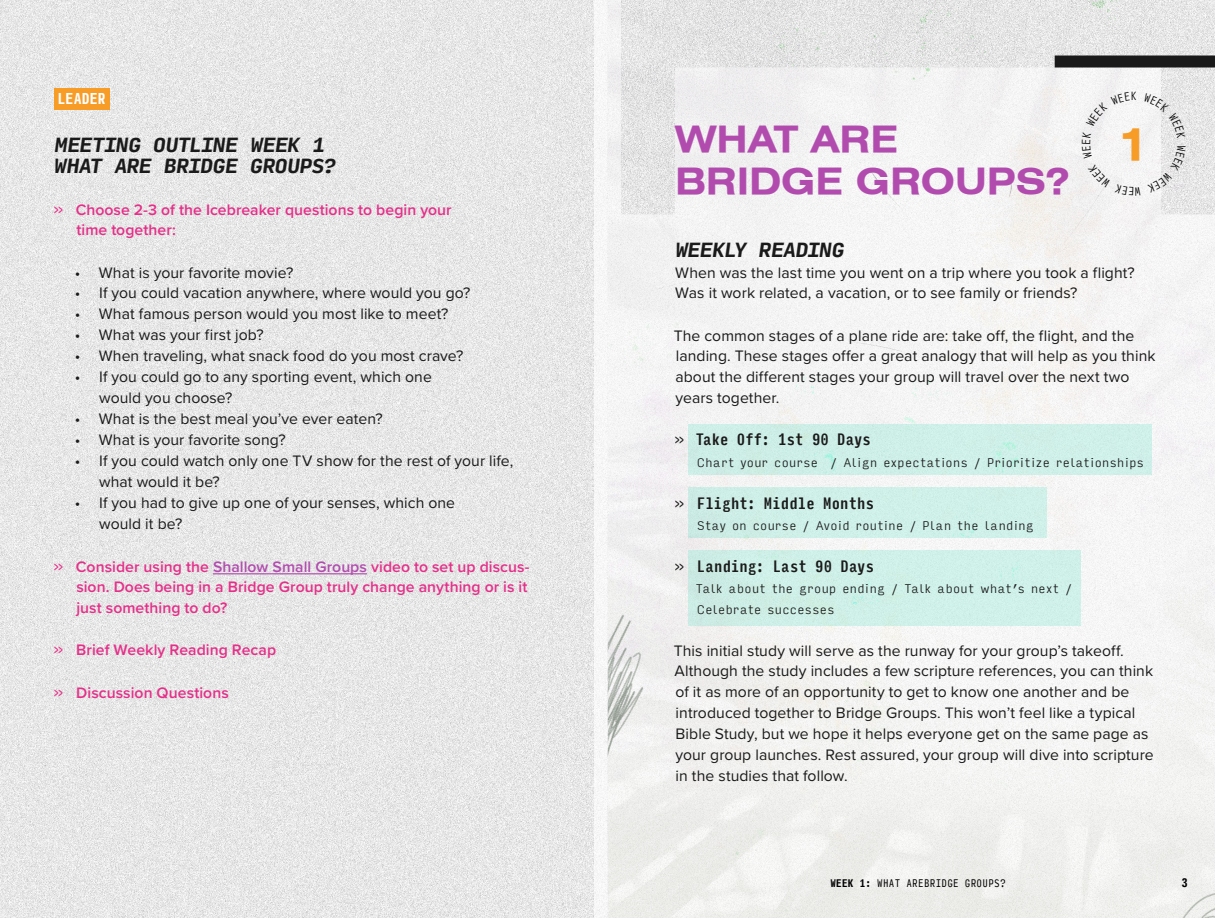
<style>
.page{position:relative;width:1215px;height:918px;background:#fff}
.page>*{position:absolute;margin:0;border:0;box-sizing:border-box;transform-origin:0 0}
.t1{font:45px "Swiss 721 Bold Extended BT";color:#f79c27}
.t2{font:36px/42px "Swiss 721 Bold Extended BT";letter-spacing:-.005em;color:#b14cae}
.t3{font:italic 700 19.5px/21px "Input Mono";letter-spacing:-.01em;color:#1a1a1a}
.t4{font:15.75px/21px "Proxima Nova";letter-spacing:.005em;color:#1a1a1a}
.t5{font:600 15.75px/21px "Proxima Nova";letter-spacing:.005em;color:#e52f89}
.t6{font:500 15.75px "Input Mono Compressed";letter-spacing:.01em;color:#1a1a1a}
.t7{font:700 15px "Input Mono Compressed";color:#fff}
.t8{font:300 12px/21px "Input Sans Narrow";letter-spacing:.025em;color:#1a1a1a}
.t9{font:700 12px "Input Mono Compressed";color:#000}
.t10{font:300 11.25px "Input Mono Compressed";color:#000}
.t11{font:10.5px "Input Mono Compressed";letter-spacing:.025em;color:#000}
.s1{font-family:"Input Mono";font-weight:400}
.s2{color:#b14cae}
.s3{font-weight:700}
</style>
<div class="page">
<img style="left:594px;top:0;width:621px;height:918px">
<img style="left:621px;top:0;width:594px;height:214px">
<div style="left:1055px;top:56px;width:160px;height:12px;background:#1a1a1a"></div>
<img style="left:0;top:0;width:594px;height:918px">
<div style="left:688px;top:424px;width:464px;height:51px;background:#cfefe8"></div>
<div style="left:688px;top:488px;width:359px;height:50px;background:#cff0e9"></div>
<div style="left:688px;top:550px;width:393px;height:76px;background:#cff0e8"></div>
<div style="left:54px;top:88px;width:55px;height:22px;background:#f79c27"></div>
<hr style="left:213px;top:573px;width:154px;height:1px;background:#b14cae">
<svg style="left:1082px;top:92px;width:103px;height:104px"></svg>
<p class="t7" style="left:58px;top:85px;width:50px">LEADER</p>
<p class="t3" style="left:55px;top:133px;width:283px">MEETING OUTLINE WEEK 1<br>WHAT ARE BRIDGE GROUPS?</p>
<p class="t5" style="left:76px;top:198px;width:377px;text-indent:-23px"><span class="s1">»</span> Choose 2-3 of the Icebreaker questions to begin your time together:</p>
<p class="t4" style="left:75px;top:261px;width:220px">• What is your favorite movie?</p>
<p class="t4" style="left:75px;top:282px;width:397px">• If you could vacation anywhere, where would you go?</p>
<p class="t4" style="left:75px;top:303px;width:375px">• What famous person would you most like to meet?</p>
<p class="t4" style="left:75px;top:324px;width:190px">• What was your first job?</p>
<p class="t4" style="left:75px;top:345px;width:390px">• When traveling, what snack food do you most crave?</p>
<p class="t4" style="left:99px;top:366px;width:334px;text-indent:-24px">• If you could go to any sporting event, which one would you choose?</p>
<p class="t4" style="left:75px;top:408px;width:309px">• What is the best meal you’ve ever eaten?</p>
<p class="t4" style="left:75px;top:429px;width:212px">• What is your favorite song?</p>
<p class="t4" style="left:99px;top:450px;width:416px;text-indent:-24px">• If you could watch only one TV show for the rest of your life, what would it be?</p>
<p class="t4" style="left:99px;top:492px;width:358px;text-indent:-24px">• If you had to give up one of your senses, which one would it be?</p>
<p class="t5" style="left:76px;top:555px;width:455px;text-indent:-23px"><span class="s1">»</span> Consider using the <span class="s2">Shallow Small Groups</span> video to set up discus&shy;sion. Does being in a Bridge Group truly change anything or is it just something to do?</p>
<p class="t5" style="left:54px;top:639px;width:224px"><span class="s1">»</span> Brief Weekly Reading Recap</p>
<p class="t5" style="left:54px;top:681px;width:177px"><span class="s1">»</span> Discussion Questions</p>
<h2 class="t2" style="left:675px;top:118px;width:396px">WHAT ARE<br>BRIDGE GROUPS?</h2>
<p class="t10" style="left:1131px;top:86px;width:8px">K</p>
<h1 class="t1" style="left:1118px;top:117px;width:34px">1</h1>
<p class="t3" style="left:676px;top:238px;width:170px">WEEKLY READING</p>
<p class="t4" style="left:675px;top:261px;width:461px">When was the last time you went on a trip where you took a flight?<br>Was it work related, a vacation, or to see family or friends?</p>
<p class="t4" style="left:674px;top:324px;width:483px">The common stages of a plane ride are: take off, the flight, and the landing. These stages offer a great analogy that will help as you think about the different stages your group will travel over the next two years together.</p>
<p class="t6" style="left:675px;top:425px;width:198px"><span class="s1">»</span> Take Off: 1st 90 Days</p>
<p class="t8" style="left:697px;top:451px;width:449px">Chart your course / Align expectations / Prioritize relationships</p>
<p class="t6" style="left:675px;top:488px;width:201px"><span class="s1">»</span> Flight: Middle Months</p>
<p class="t8" style="left:697px;top:514px;width:339px">Stay on course / Avoid routine / Plan the landing</p>
<p class="t6" style="left:675px;top:551px;width:201px"><span class="s1">»</span> Landing: Last 90 Days</p>
<p class="t8" style="left:696px;top:577px;width:378px">Talk about the group ending / Talk about what’s next /<br>Celebrate successes</p>
<p class="t4" style="left:674px;top:639px;width:481px">This initial study will serve as the runway for your group’s takeoff.<br>Although the study includes a few scripture references, you can think of it as more of an opportunity to get to know one another and be introduced together to Bridge Groups. This won’t feel like a typical Bible Study, but we hope it helps everyone get on the same page as your group launches. Rest assured, your group will dive into scripture in the studies that follow.</p>
<p class="t11" style="left:830px;top:873px;width:177px"><span class="s3">WEEK 1:</span> WHAT AREBRIDGE GROUPS?</p>
<p class="t9" style="left:1182px;top:871px;width:8px">3</p>
</div>
